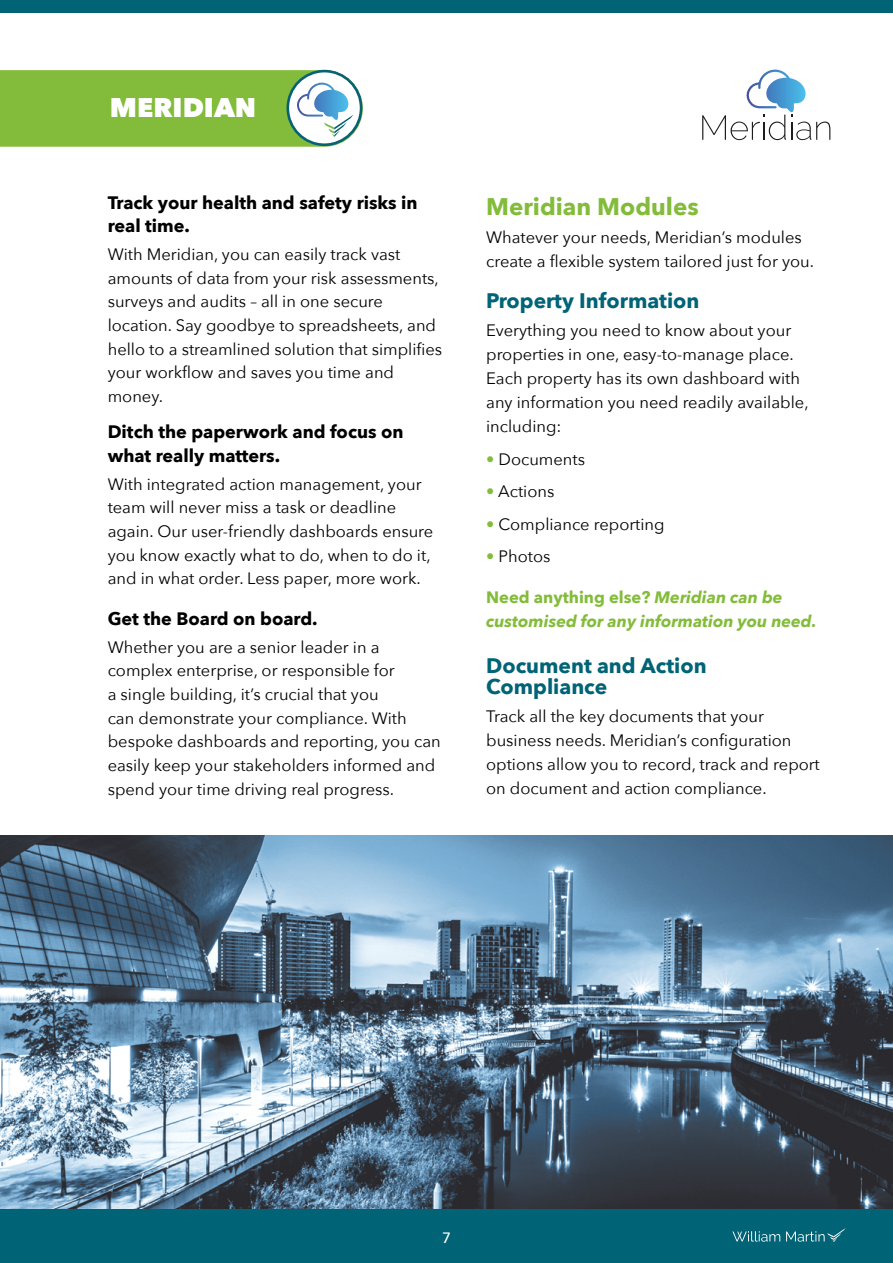
<style>
.page{position:relative;width:893px;height:1263px;background:#fff}
.page>*{position:absolute;margin:0;border:0;box-sizing:border-box;transform-origin:0 0}
.t1{font:800 27px "Avenir Next";color:#fff}
.t2{font:700 24px "Avenir Next";color:#83bc3a}
.t3{font:700 21px/21px "Avenir Next";color:#016376}
.t4{font:700 18px/23.5px "Avenir Next";color:#000}
.t5{font:16.5px/23.7px "Avenir Next";color:#000}
.t6{font:italic 700 16.5px/24px "Avenir Next";color:#83bc3a}
.t7{font:500 15px "Avenir Next";color:#fff}
.s1{color:#83bc3a}
.s2{font-style:normal}
</style>
<div class="page">
<img style="left:0;top:836px;width:893px;height:374px">
<div style="left:0;top:0;width:893px;height:12px;background:#016376"></div>
<svg style="left:0;top:70px;width:363px;height:77px;background:#8ec159"></svg>
<div style="left:0;top:1210px;width:893px;height:53px;background:#016376"></div>
<svg style="left:732px;top:1231px;width:48px;height:10px"></svg>
<svg style="left:786px;top:1228px;width:60px;height:14px"></svg>
<svg style="left:702px;top:70px;width:128px;height:70px"></svg>
<h1 class="t1" style="left:110px;top:91px;width:148px">MERIDIAN</h1>
<p class="t4" style="left:108px;top:190px;width:311px">Track your health and safety risks in real time.</p>
<p class="t5" style="left:108px;top:242px;width:336px">With Meridian, you can easily track vast amounts of data from your risk assessments, surveys and audits – all in one secure location. Say goodbye to spreadsheets, and hello to a streamlined solution that simplifies your workflow and saves you time and money.</p>
<p class="t4" style="left:108px;top:420px;width:297px">Ditch the paperwork and focus on what really matters.</p>
<p class="t5" style="left:108px;top:471px;width:327px">With integrated action management, your team will never miss a task or deadline again. Our user-friendly dashboards ensure you know exactly what to do, when to do it, and in what order. Less paper, more work.</p>
<p class="t4" style="left:108px;top:607px;width:211px">Get the Board on board.</p>
<p class="t5" style="left:108px;top:634px;width:334px">Whether you are a senior leader in a complex enterprise, or responsible for<br>a single building, it’s crucial that you<br>can demonstrate your compliance. With bespoke dashboards and reporting, you can easily keep your stakeholders informed and spend your time driving real progress.</p>
<h2 class="t2" style="left:486px;top:185px;width:214px">Meridian Modules</h2>
<p class="t5" style="left:486px;top:224px;width:329px">Whatever your needs, Meridian’s modules create a flexible system tailored just for you.</p>
<p class="t3" style="left:486px;top:290px;width:215px">Property Information</p>
<p class="t5" style="left:486px;top:318px;width:324px">Everything you need to know about your properties in one, easy-to-manage place.<br>Each property has its own dashboard with any information you need readily available, including:</p>
<p class="t5" style="left:486px;top:446px;width:100px"><span class="s1">•</span> Documents</p>
<p class="t5" style="left:486px;top:479px;width:70px"><span class="s1">•</span> Actions</p>
<p class="t5" style="left:486px;top:511px;width:180px"><span class="s1">•</span> Compliance reporting</p>
<p class="t5" style="left:486px;top:544px;width:66px"><span class="s1">•</span> Photos</p>
<p class="t6" style="left:486px;top:585px;width:332px"><span class="s2">Need anything else?</span> Meridian can be customised for any information you need.</p>
<p class="t3" style="left:486px;top:654px;width:222px">Document and Action<br>Compliance</p>
<p class="t5" style="left:486px;top:703px;width:335px">Track all the key documents that your business needs. Meridian’s configuration options allow you to record, track and report on document and action compliance.</p>
<p class="t7" style="left:442px;top:1225px;width:10px">7</p>
</div>
